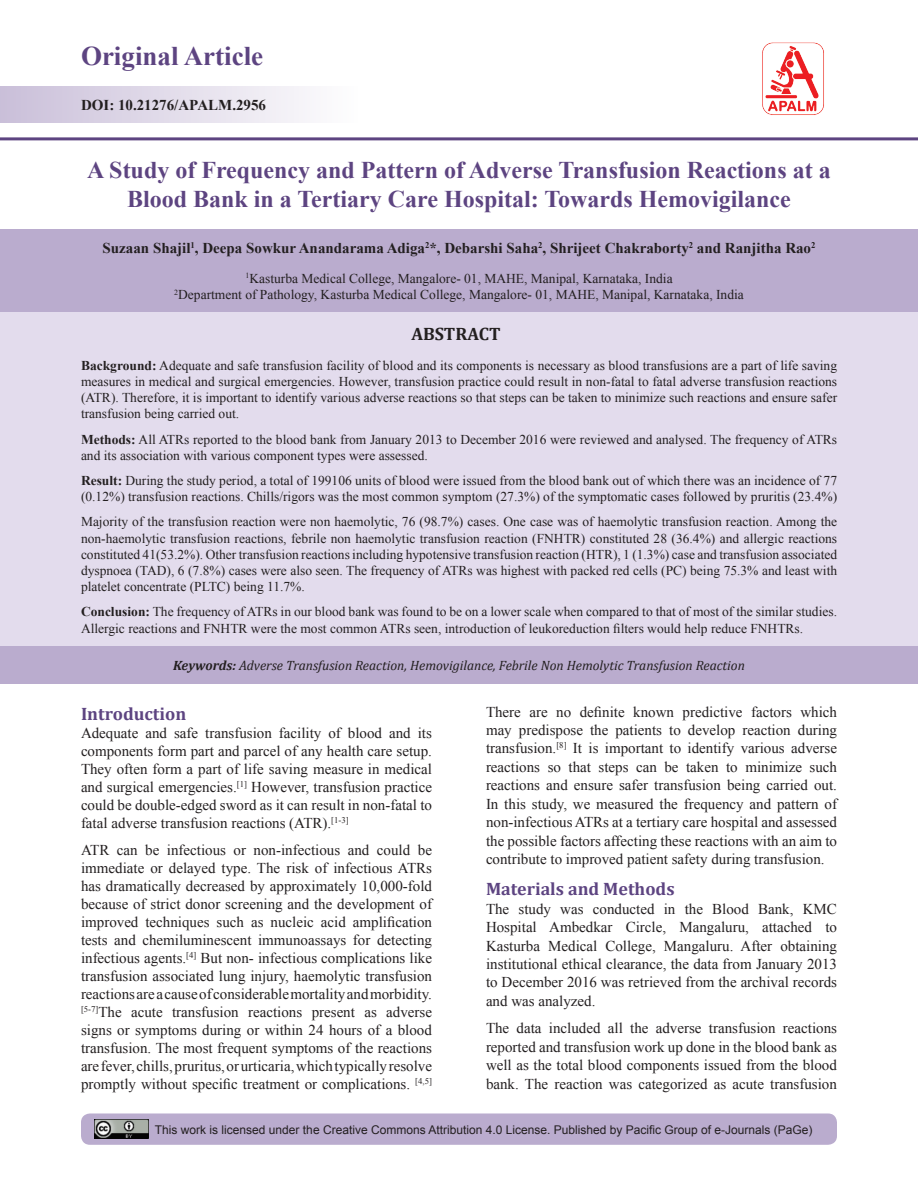
<style>
.page{position:relative;width:918px;height:1188px;background:#fff}
.page>*{position:absolute;margin:0;border:0;box-sizing:border-box;transform-origin:0 0}
.t1{font:700 27px "Times New Roman";color:#5d4481}
.Chap_head{font:700 24px/28.8px "Times New Roman";color:#5d4481;text-align:center}
.Subhead{font:700 18px "Cambria";color:#5d4481}
.Abstract_head{font:700 18px "Cambria";color:#231f20}
.BodyText{font:15px/18px "Times New Roman";color:#231f20;text-align:justify}
.Author_head{font:700 15px "Times New Roman";color:#231f20}
.DOI_No{font:700 15px "Times New Roman";color:#231f20}
.Abstract_Text{font:13.5px/16.2px "Times New Roman";color:#231f20}
.Address{font:13.5px "Times New Roman";color:#231f20}
.Key_Words{font:italic 13.5px "Cambria";color:#231f20}
.t2{font:12px "Arial";color:#231f20}
.s1{font-weight:700}
</style>
<div class="page">
<div style="left:81px;top:1113px;width:756px;height:32px;background:#baacce;border-radius:9px"></div>
<div style="left:0;top:86px;width:357px;height:37px;background:linear-gradient(to right,#cabfd9,#fefefe)"></div>
<hr style="left:0;top:137px;width:918px;height:3px;background:#5d4481">
<img style="left:94px;top:1120px;width:54px;height:19px">
<img style="left:762px;top:42px;width:62px;height:73px">
<div style="left:0;top:230px;width:918px;height:83px;background:#baacce"></div>
<div style="left:0;top:313px;width:918px;height:333px;background:#e3dced"></div>
<div style="left:0;top:646px;width:918px;height:38px;background:#baacce"></div>
<h1 class="t1" style="left:81px;top:38px;width:184px">Original Article</h1>
<p class="DOI_No" style="left:81px;top:94px;width:187px">DOI: 10.21276/APALM.2956</p>
<p class="Chap_head" style="left:87px;top:155px;width:745px">A Study of Frequency and Pattern of Adverse Transfusion Reactions at a<br>Blood Bank in a Tertiary Care Hospital: Towards Hemovigilance</p>
<p class="Author_head" style="left:103px;top:238px;width:714px">Suzaan Shajil<sup>1</sup>, Deepa Sowkur Anandarama Adiga<sup>2</sup>*, Debarshi Saha<sup>2</sup>, Shrijeet Chakraborty<sup>2</sup> and Ranjitha Rao<sup>2</sup></p>
<p class="Address" style="left:245px;top:269px;width:429px"><sup>1</sup>Kasturba Medical College, Mangalore- 01, MAHE, Manipal, Karnataka, India</p>
<p class="Address" style="left:174px;top:286px;width:571px"><sup>2</sup>Department of Pathology, Kasturba Medical College, Mangalore- 01, MAHE, Manipal, Karnataka, India</p>
<p class="Abstract_head" style="left:411px;top:321px;width:91px">ABSTRACT</p>
<p class="Abstract_Text" style="left:81px;top:357px;width:758px;text-align:justify"><span class="s1">Background:</span> Adequate and safe transfusion facility of blood and its components is necessary as blood transfusions are a part of life saving measures in medical and surgical emergencies. However, transfusion practice could result in non-fatal to fatal adverse transfusion reactions (ATR). Therefore, it is important to identify various adverse reactions so that steps can be taken to minimize such reactions and ensure safer transfusion being carried out.</p>
<p class="Abstract_Text" style="left:81px;top:431px;width:758px"><span class="s1">Methods:</span> All ATRs reported to the blood bank from January 2013 to December 2016 were reviewed and analysed. The frequency of ATRs and its association with various component types were assessed.</p>
<p class="Abstract_Text" style="left:81px;top:472px;width:758px"><span class="s1">Result:</span> During the study period, a total of 199106 units of blood were issued from the blood bank out of which there was an incidence of 77 (0.12%) transfusion reactions. Chills/rigors was the most common symptom (27.3%) of the symptomatic cases followed by pruritis (23.4%)</p>
<p class="Abstract_Text" style="left:81px;top:514px;width:758px;text-align:justify">Majority of the transfusion reaction were non haemolytic, 76 (98.7%) cases. One case was of haemolytic transfusion reaction. Among the non-haemolytic transfusion reactions, febrile non haemolytic transfusion reaction (FNHTR) constituted 28 (36.4%) and allergic reactions constituted 41(53.2%). Other transfusion reactions including hypotensive transfusion reaction (HTR), 1 (1.3%) case and transfusion associated dyspnoea (TAD), 6 (7.8%) cases were also seen. The frequency of ATRs was highest with packed red cells (PC) being 75.3% and least with platelet concentrate (PLTC) being 11.7%.</p>
<p class="Abstract_Text" style="left:81px;top:604px;width:758px"><span class="s1">Conclusion:</span> The frequency of ATRs in our blood bank was found to be on a lower scale when compared to that of most of the similar studies.<br>Allergic reactions and FNHTR were the most common ATRs seen, introduction of leukoreduction filters would help reduce FNHTRs.</p>
<p class="Key_Words" style="left:173px;top:656px;width:573px"><span class="s1">Keywords:</span> Adverse Transfusion Reaction, Hemovigilance, Febrile Non Hemolytic Transfusion Reaction</p>
<p class="Subhead" style="left:81px;top:701px;width:107px">Introduction</p>
<p class="BodyText" style="left:81px;top:724px;width:353px">Adequate and safe transfusion facility of blood and its components form part and parcel of any health care setup.<br>They often form a part of life saving measure in medical and surgical emergencies.<sup>[1]</sup> However, transfusion practice could be double-edged sword as it can result in non-fatal to fatal adverse transfusion reactions (ATR).<sup>[1-3]</sup></p>
<p class="BodyText" style="left:81px;top:841px;width:353px">ATR can be infectious or non-infectious and could be immediate or delayed type. The risk of infectious ATRs has dramatically decreased by approximately 10,000-fold because of strict donor screening and the development of improved techniques such as nucleic acid amplification tests and chemiluminescent immunoassays for detecting infectious agents.<sup>[4]</sup> But non- infectious complications like transfusion associated lung injury, haemolytic transfusion reactions are a cause of considerable mortality and morbidity. <sup>[5-7]</sup>The acute transfusion reactions present as adverse signs or symptoms during or within 24 hours of a blood transfusion. The most frequent symptoms of the reactions are fever, chills, pruritus, or urticaria, which typically resolve promptly without specific treatment or complications. <sup>[4,5]</sup></p>
<p class="BodyText" style="left:486px;top:702px;width:353px;line-height:18.5px">There are no definite known predictive factors which may predispose the patients to develop reaction during transfusion.<sup>[8]</sup> It is important to identify various adverse reactions so that steps can be taken to minimize such reactions and ensure safer transfusion being carried out.<br>In this study, we measured the frequency and pattern of non-infectious ATRs at a tertiary care hospital and assessed the possible factors affecting these reactions with an aim to contribute to improved patient safety during transfusion.</p>
<p class="Subhead" style="left:486px;top:876px;width:190px">Materials and Methods</p>
<p class="BodyText" style="left:486px;top:899px;width:353px;line-height:18.5px">The study was conducted in the Blood Bank, KMC Hospital Ambedkar Circle, Mangaluru, attached to Kasturba Medical College, Mangaluru. After obtaining institutional ethical clearance, the data from January 2013 to December 2016 was retrieved from the archival records and was analyzed.</p>
<p class="BodyText" style="left:486px;top:1019px;width:353px;line-height:18.6px">The data included all the adverse transfusion reactions reported and transfusion work up done in the blood bank as well as the total blood components issued from the blood bank. The reaction was categorized as acute transfusion</p>
<p class="t2" style="left:155px;top:1121px;width:659px">This work is licensed under the Creative Commons Attribution 4.0 License. Published by Pacific Group of e-Journals (PaGe)</p>
</div>
